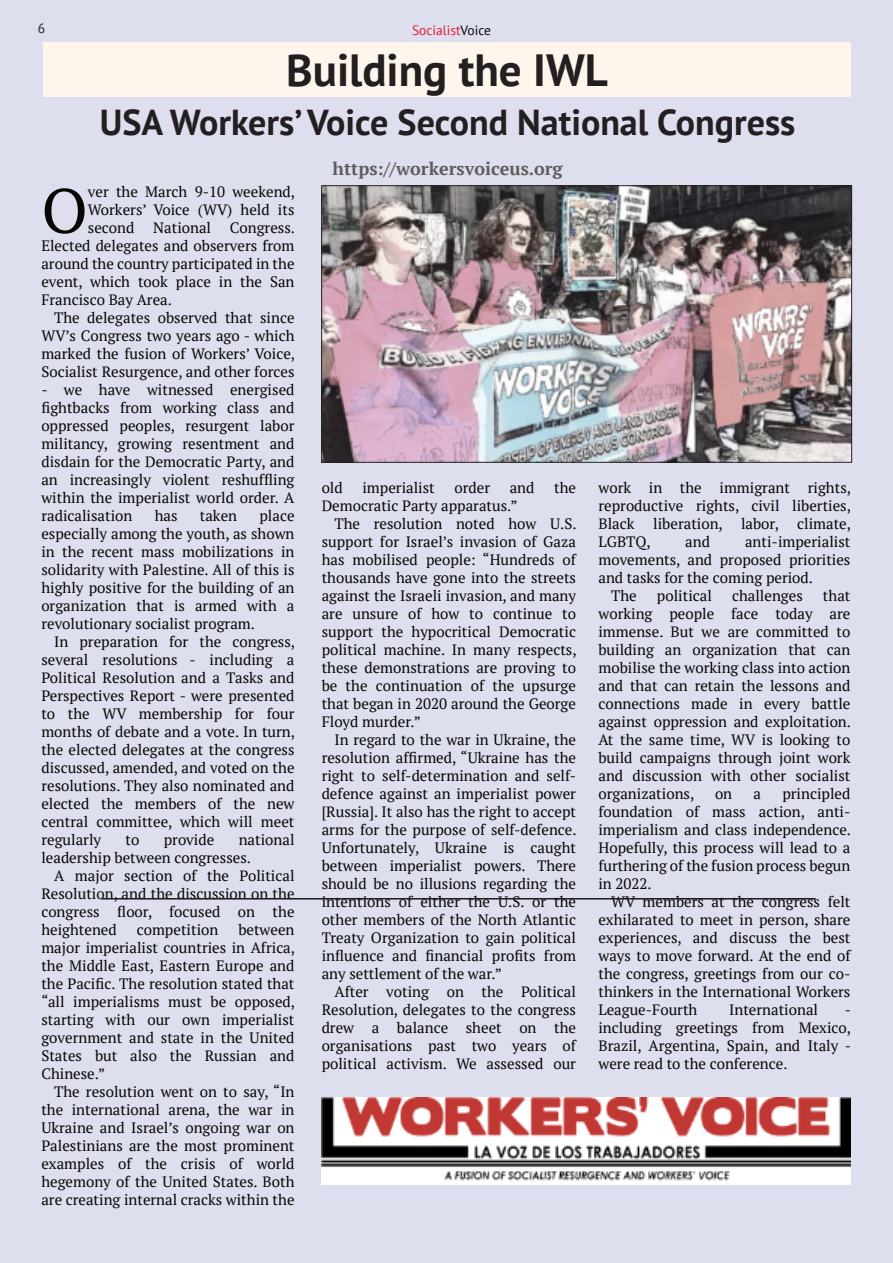
<style>
.page{position:relative;width:893px;height:1263px;background:#dddeee}
.page>*{position:absolute;margin:0;border:0;box-sizing:border-box;transform-origin:0 0}
.t1{font:62.85px "PT Serif";color:#080704}
.t2{font:700 45px "PT Sans";color:#231f20}
.t3{font:700 36px "PT Sans";color:#231f20}
.t4{font:700 18px "PT Serif";color:#5f5c5a}
.t5{font:15px/18px "PT Serif";color:#080704;text-align:justify}
.t6{font:13.5px "PT Sans";color:#e31936}
.t7{font:13.5px "PT Sans";color:#231f20}
.s1{color:#080704}
</style>
<div class="page">
<img style="left:324px;top:188px;width:526px;height:272px">
<div style="left:322px;top:186px;width:530px;height:276px;border:1px solid #231f20"></div>
<div style="left:43px;top:43px;width:807px;height:54px;background:#fef5ed"></div>
<div style="left:102px;top:898px;width:713px;height:1px;border:1px solid #231f20"></div>
<img style="left:322px;top:1098px;width:528px;height:87px">
<p class="t7" style="left:38px;top:23px;width:9px">6</p>
<p class="t6" style="left:412px;top:25px;width:81px">Socialist<span class="s1">Voice</span></p>
<h2 class="t2" style="left:286px;top:52px;width:323px">Building the IWL</h2>
<h3 class="t3" style="left:100px;top:108px;width:697px">USA Workers’ Voice Second National Congress</h3>
<p class="t4" style="left:333px;top:161px;width:232px">https://workersvoiceus.org</p>
<h1 class="t1" style="left:41px;top:185px;width:48px">O</h1>
<p class="t5" style="left:88px;top:184px;width:209px">ver the March 9-10 weekend, Workers’ Voice (WV) held its second</p>
<p class="t5" style="left:153px;top:220px;width:59px">National</p>
<p class="t5" style="left:41px;top:220px;width:255px;text-indent:189px">Congress.<br>Elected delegates and observers from around the country participated in the event, which took place in the San Francisco Bay Area.</p>
<p class="t5" style="left:41px;top:310px;width:255px;text-indent:13px">The delegates observed that since WV’s Congress two years ago - which marked the fusion of Workers’ Voice, Socialist Resurgence, and other forces</p>
<p class="t5" style="left:41px;top:382px;width:255px">- we have witnessed energised fightbacks from working class and oppressed peoples, resurgent labor militancy, growing resentment and disdain for the Democratic Party, and an increasingly violent reshuffling within the imperialist world order. A radicalisation</p>
<p class="t5" style="left:41px;top:508px;width:255px;text-indent:218px">place especially among the youth, as shown in the recent mass mobilizations in solidarity with Palestine. All of this is highly positive for the building of an organization that is armed with a revolutionary socialist program.</p>
<p class="t5" style="left:41px;top:634px;width:255px;text-indent:13px">In preparation for the congress, several resolutions - including a Political Resolution and a Tasks and Perspectives Report - were presented to the WV membership for four months of debate and a vote. In turn, the elected delegates at the congress discussed, amended, and voted on the resolutions. They also nominated and elected the members of the new central committee, which will meet regularly</p>
<p class="t5" style="left:155px;top:508px;width:24px">has</p>
<p class="t5" style="left:200px;top:508px;width:39px">taken</p>
<p class="t5" style="left:41px;top:832px;width:255px;text-indent:197px">national leadership between congresses.</p>
<p class="t5" style="left:41px;top:868px;width:255px;text-indent:13px">A major section of the Political Resolution, and the discussion on the congress floor, focused on the heightened</p>
<p class="t5" style="left:125px;top:832px;width:15px">to</p>
<p class="t5" style="left:164px;top:832px;width:52px">provide</p>
<p class="t5" style="left:41px;top:922px;width:255px;text-indent:197px">between major imperialist countries in Africa, the Middle East, Eastern Europe and the Pacific. The resolution stated that “all imperialisms must be opposed, starting with our own imperialist government and state in the United States but also the Russian and Chinese.”</p>
<p class="t5" style="left:41px;top:1084px;width:255px;text-indent:13px">The resolution went on to say, “In the international arena, the war in Ukraine and Israel’s ongoing war on Palestinians are the most prominent examples of the crisis of world hegemony of the United States. Both are creating internal cracks within the</p>
<p class="t5" style="left:137px;top:922px;width:83px">competition</p>
<p class="t5" style="left:322px;top:479px;width:23px">old</p>
<p class="t5" style="left:362px;top:479px;width:74px">imperialist</p>
<p class="t5" style="left:454px;top:479px;width:37px">order</p>
<p class="t5" style="left:510px;top:479px;width:26px">and</p>
<p class="t5" style="left:554px;top:479px;width:23px">the</p>
<p class="t5" style="left:322px;top:497px;width:198px">Democratic Party apparatus.”</p>
<p class="t5" style="left:334px;top:515px;width:244px">The resolution noted how U.S.</p>
<p class="t5" style="left:322px;top:533px;width:256px">support for Israel’s invasion of Gaza</p>
<p class="t5" style="left:322px;top:551px;width:256px">has mobilised people: “Hundreds of</p>
<p class="t5" style="left:322px;top:569px;width:256px">thousands have gone into the streets</p>
<p class="t5" style="left:322px;top:587px;width:256px">against the Israeli invasion, and many</p>
<p class="t5" style="left:322px;top:605px;width:256px">are unsure of how to continue to</p>
<p class="t5" style="left:322px;top:623px;width:256px">support the hypocritical Democratic</p>
<p class="t5" style="left:322px;top:641px;width:256px">political machine. In many respects,</p>
<p class="t5" style="left:322px;top:659px;width:256px">these demonstrations are proving to</p>
<p class="t5" style="left:322px;top:677px;width:256px">be the continuation of the upsurge</p>
<p class="t5" style="left:322px;top:695px;width:256px">that began in 2020 around the George</p>
<p class="t5" style="left:322px;top:713px;width:101px">Floyd murder.”</p>
<p class="t5" style="left:334px;top:731px;width:243px">In regard to the war in Ukraine, the</p>
<p class="t5" style="left:322px;top:749px;width:256px">resolution affirmed, “Ukraine has the</p>
<p class="t5" style="left:322px;top:767px;width:256px">right to self-determination and self-</p>
<p class="t5" style="left:322px;top:785px;width:256px">defence against an imperialist power</p>
<p class="t5" style="left:322px;top:803px;width:256px">[Russia]. It also has the right to accept</p>
<p class="t5" style="left:322px;top:821px;width:256px">arms for the purpose of self-defence.</p>
<p class="t5" style="left:322px;top:839px;width:256px">Unfortunately, Ukraine is caught</p>
<p class="t5" style="left:322px;top:857px;width:256px">between imperialist powers. There</p>
<p class="t5" style="left:322px;top:875px;width:256px">should be no illusions regarding the</p>
<p class="t5" style="left:322px;top:893px;width:256px">intentions of either the U.S. or the</p>
<p class="t5" style="left:322px;top:911px;width:256px">other members of the North Atlantic</p>
<p class="t5" style="left:322px;top:929px;width:256px">Treaty Organization to gain political</p>
<p class="t5" style="left:322px;top:947px;width:256px">influence and financial profits from</p>
<p class="t5" style="left:322px;top:965px;width:182px">any settlement of the war.”</p>
<p class="t5" style="left:334px;top:983px;width:243px">After voting on the Political</p>
<p class="t5" style="left:322px;top:1001px;width:256px">Resolution, delegates to the congress</p>
<p class="t5" style="left:322px;top:1019px;width:256px">drew a balance sheet on the</p>
<p class="t5" style="left:322px;top:1037px;width:256px">organisations past two years of</p>
<p class="t5" style="left:322px;top:1055px;width:256px">political activism. We assessed our</p>
<p class="t5" style="left:598px;top:479px;width:254px">work in the immigrant rights, reproductive rights, civil liberties, Black</p>
<p class="t5" style="left:653px;top:515px;width:199px">liberation, labor, climate,</p>
<p class="t5" style="left:598px;top:533px;width:54px">LGBTQ,</p>
<p class="t5" style="left:685px;top:533px;width:26px">and</p>
<p class="t5" style="left:745px;top:533px;width:107px">anti-imperialist</p>
<p class="t5" style="left:598px;top:551px;width:254px">movements, and proposed priorities</p>
<p class="t5" style="left:598px;top:569px;width:216px">and tasks for the coming period.</p>
<p class="t5" style="left:611px;top:587px;width:27px">The</p>
<p class="t5" style="left:657px;top:587px;width:56px">political</p>
<p class="t5" style="left:732px;top:587px;width:72px">challenges</p>
<p class="t5" style="left:598px;top:587px;width:254px;text-indent:224px">that working people face today are immense. But we are committed to building an organization that can mobilise the working class into action and that can retain the lessons and connections made in every battle against oppression and exploitation.<br>At the same time, WV is looking to build campaigns through joint work and discussion with other socialist organizations,</p>
<p class="t5" style="left:598px;top:785px;width:254px;text-indent:184px">principled foundation of mass action, anti&shy;imperialism and class independence.<br>Hopefully, this process will lead to a furthering of the fusion process begun in 2022.</p>
<p class="t5" style="left:598px;top:893px;width:254px;text-indent:13px">WV members at the congress felt exhilarated to meet in person, share experiences, and discuss the best ways to move forward. At the end of the congress, greetings from our co&shy;thinkers in the International Workers League-Fourth</p>
<p class="t5" style="left:715px;top:785px;width:19px">on</p>
<p class="t5" style="left:753px;top:785px;width:9px">a</p>
<p class="t5" style="left:729px;top:1001px;width:90px">International</p>
<p class="t5" style="left:598px;top:1001px;width:254px;text-indent:246px">- including greetings from Mexico, Brazil, Argentina, Spain, and Italy - were read to the conference.</p>
</div>
